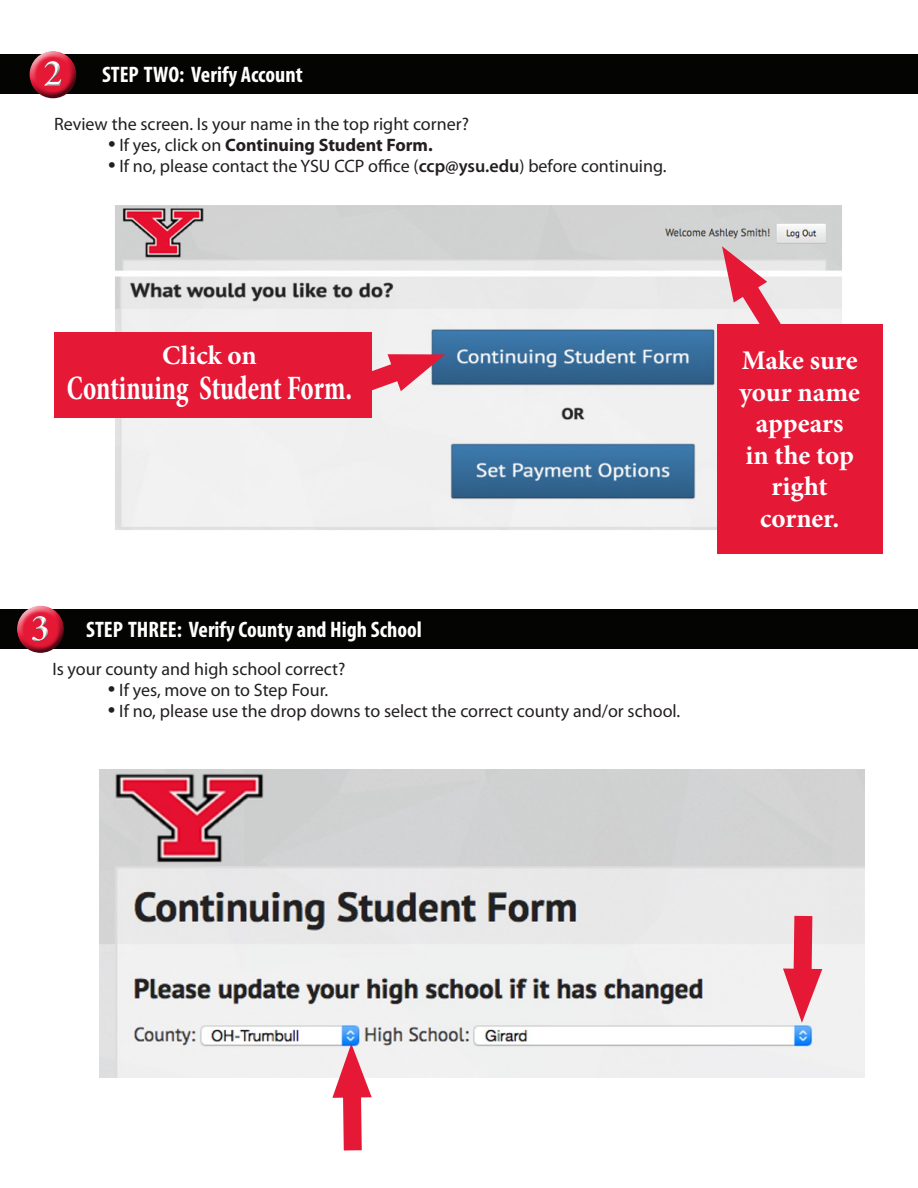
<style>
.page{position:relative;width:918px;height:1188px;background:#fff}
.page>*{position:absolute;margin:0;border:0;box-sizing:border-box;transform-origin:0 0}
.t1{font:700 condensed 34.5px "Minion Pro";letter-spacing:-.005em;color:#fff;scale:.79 1}
.t2{font:700 27px/31.5px "Minion Pro";color:#fff;text-align:center}
.t3{font:700 condensed 22.5px "Myriad Pro";color:#fff}
.t4{font:18px "Myriad Pro";color:#231f20}
.t5{font:700 18px "Myriad Pro";color:#231f20}
.s1{font-family:"Minion Pro";font-stretch:normal;font-size:39.3px}
.s2{font-weight:400;font-size:27px}
.s3{font-weight:400}
.s4{font-size:27px}
.s5{font-weight:600}
</style>
<div class="page">
<div style="left:0;top:54px;width:918px;height:39px;background:#040503"></div>
<div style="left:29px;top:50px;width:49px;height:37px;background:#fff;opacity:.75"></div>
<div style="left:29px;top:58px;width:49px;height:43px;background:#231f20;opacity:.75"></div>
<div style="left:36px;top:53px;width:34px;height:36px;background:#fff;opacity:.75"></div>
<div style="left:36px;top:59px;width:34px;height:35px;background:#231f20;opacity:.75"></div>
<div style="left:0;top:609px;width:918px;height:39px;background:#040503"></div>
<div style="left:16px;top:605px;width:50px;height:37px;background:#fff;opacity:.75"></div>
<div style="left:16px;top:612px;width:50px;height:43px;background:#231f20;opacity:.75"></div>
<div style="left:24px;top:608px;width:33px;height:34px;background:#fff;opacity:.75"></div>
<div style="left:24px;top:613px;width:33px;height:36px;background:#231f20;opacity:.75"></div>
<img style="left:114px;top:205px;width:728px;height:325px">
<img style="left:100px;top:770px;width:764px;height:308px">
<div style="left:54px;top:332px;width:318px;height:85px;background:#e51836"></div>
<svg style="left:372px;top:342px;width:73px;height:72px"></svg>
<div style="left:717px;top:324px;width:165px;height:230px;background:#e51836"></div>
<svg style="left:714px;top:246px;width:89px;height:116px"></svg>
<svg style="left:332px;top:1044px;width:40px;height:107px"></svg>
<svg style="left:783px;top:898px;width:39px;height:125px"></svg>
<p class="t3" style="left:43px;top:61px;width:261px"><span class="s1">2</span> STEP TWO: Verify Account</p>
<p class="t4" style="left:54px;top:113px;width:417px">Review the screen. Is your name in the top right corner?</p>
<p class="t5" style="left:108px;top:133px;width:326px"><span class="s2">•</span> <span class="s3">If yes, click on</span> Continuing Student Form.</p>
<p class="t4" style="left:108px;top:155px;width:560px"><span class="s4">•</span> If no, please contact the YSU CCP office (<span class="s5">ccp@ysu.edu</span>) before continuing.</p>
<p class="t2" style="left:162px;top:339px;width:96px">Click on</p>
<p class="t1" style="left:67px;top:364px;width:362px">Continuing Student Form.</p>
<p class="t3" style="left:31px;top:616px;width:393px"><span class="s1">3</span> STEP THREE: Verify County and High School</p>
<p class="t4" style="left:52px;top:658px;width:294px">Is your county and high school correct?</p>
<p class="t4" style="left:108px;top:679px;width:222px"><span class="s4">•</span> If yes, move on to Step Four.</p>
<p class="t4" style="left:108px;top:700px;width:574px"><span class="s4">•</span> If no, please use the drop downs to select the correct county and/or school.</p>
<p class="t2" style="left:742px;top:345px;width:117px">Make sure</p>
<p class="t2" style="left:739px;top:376px;width:122px">your name</p>
<p class="t2" style="left:746px;top:408px;width:110px">appears in the top right</p>
<p class="t2" style="left:760px;top:502px;width:81px">corner.</p>
</div>
